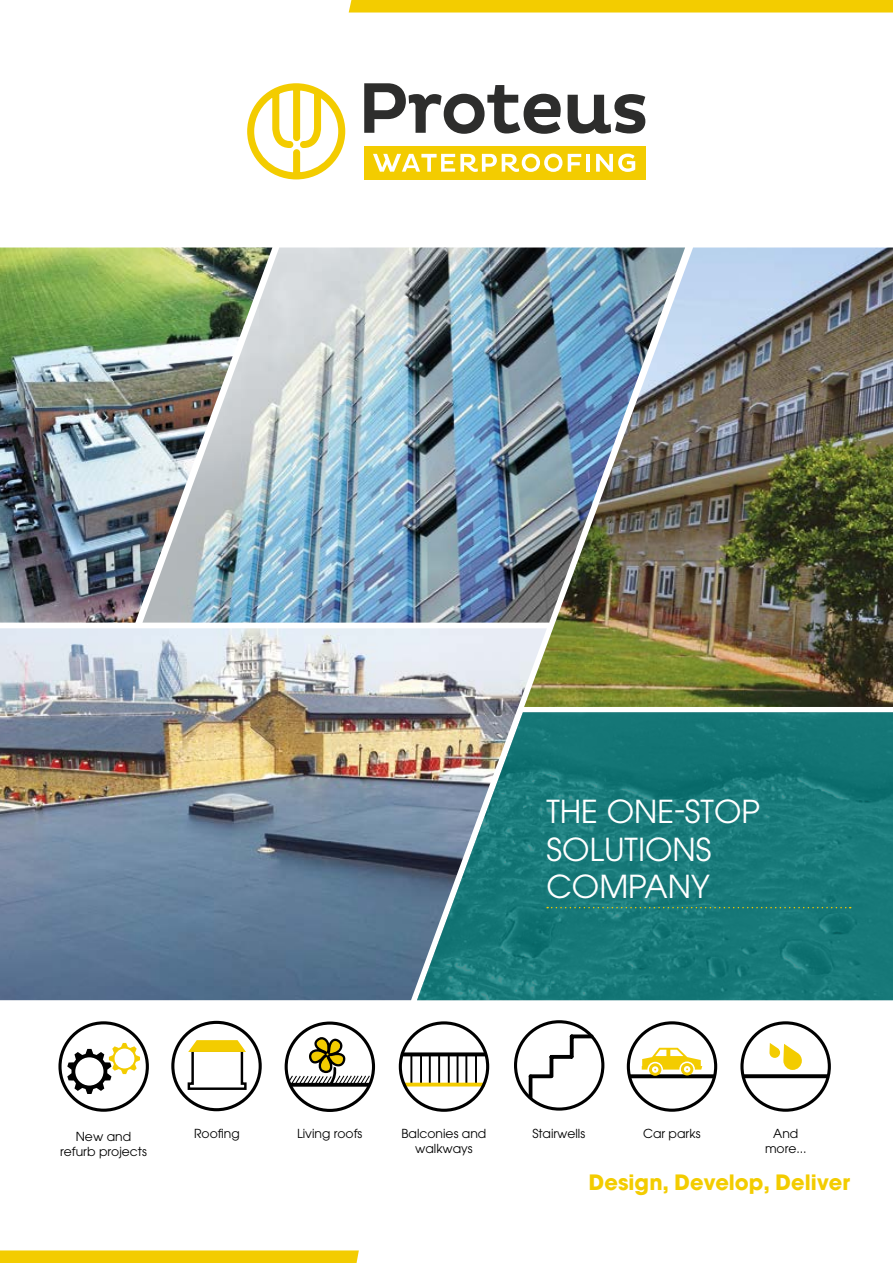
<style>
.page{position:relative;width:893px;height:1263px;background:#fff}
.page>*{position:absolute;margin:0;border:0;box-sizing:border-box;transform-origin:0 0}
.t1{font:31.5px/37.8px "ITC Avant Garde Pro";color:#fff}
.t2{font:700 21px "ITC Avant Garde Pro";color:#f3cc00}
.t3{font:12.3px/14.9px "ITC Avant Garde Pro";color:#000;text-align:center}
</style>
<div class="page">
<img style="left:0;top:628px;width:524px;height:372px">
<img style="left:0;top:247px;width:142px;height:376px">
<img style="left:142px;top:247px;width:382px;height:376px">
<img style="left:524px;top:247px;width:369px;height:460px">
<svg style="left:349px;top:0;width:544px;height:13px;background:#f3cd09"></svg>
<hr style="left:410px;top:1054px;width:2px;height:30px;background:#000">
<hr style="left:420px;top:1054px;width:2px;height:30px;background:#000">
<hr style="left:429px;top:1054px;width:2px;height:30px;background:#000">
<hr style="left:438px;top:1054px;width:2px;height:30px;background:#000">
<hr style="left:448px;top:1054px;width:2px;height:30px;background:#000">
<hr style="left:457px;top:1054px;width:1px;height:30px;background:#000">
<hr style="left:465px;top:1054px;width:2px;height:30px;background:#000">
<hr style="left:475px;top:1054px;width:2px;height:30px;background:#000">
<hr style="left:404px;top:1083px;width:81px;height:3px;background:#f3cc00">
<svg style="left:403px;top:1052px;width:82px;height:4px"></svg>
<div style="left:399px;top:1021px;width:90px;height:91px;border:3px solid #000;border-radius:50%"></div>
<svg style="left:531px;top:1074px;width:19px;height:4px"></svg>
<hr style="left:529px;top:1076px;width:3px;height:21px;background:#000">
<svg style="left:551px;top:1055px;width:20px;height:4px"></svg>
<svg style="left:549px;top:1057px;width:4px;height:19px"></svg>
<svg style="left:572px;top:1034px;width:20px;height:4px"></svg>
<svg style="left:570px;top:1036px;width:4px;height:20px"></svg>
<div style="left:514px;top:1020px;width:90px;height:90px;border:3px solid #000;border-radius:50%"></div>
<div style="left:740px;top:1021px;width:91px;height:91px;border:3px solid #000;border-radius:50%"></div>
<svg style="left:769px;top:1043px;width:33px;height:27px"></svg>
<svg style="left:743px;top:1074px;width:85px;height:4px"></svg>
<div style="left:171px;top:1021px;width:91px;height:90px;border:3px solid #000;border-radius:50%"></div>
<svg style="left:187px;top:1040px;width:60px;height:50px"></svg>
<svg style="left:61px;top:1023px;width:87px;height:87px"></svg>
<div style="left:58px;top:1021px;width:91px;height:91px;border:3px solid #000;border-radius:50%"></div>
<svg style="left:67px;top:1043px;width:73px;height:51px"></svg>
<hr style="left:629px;top:1074px;width:86px;height:4px;background:#000">
<div style="left:627px;top:1021px;width:90px;height:91px;border:3px solid #000;border-radius:50%"></div>
<svg style="left:642px;top:1048px;width:60px;height:28px"></svg>
<svg style="left:290px;top:1086px;width:79px;height:1px"></svg>
<div style="left:285px;top:1021px;width:90px;height:91px;border:3px solid #000;border-radius:50%"></div>
<svg style="left:287px;top:1037px;width:84px;height:49px"></svg>
<img style="left:417px;top:712px;width:476px;height:288px">
<svg style="left:547px;top:907px;width:304px;height:1px"></svg>
<svg style="left:0;top:1250px;width:359px;height:13px;background:#f3ce0a"></svg>
<div style="left:364px;top:146px;width:281px;height:34px;background:#f3cc00"></div>
<svg style="left:364px;top:83px;width:197px;height:51px"></svg>
<svg style="left:568px;top:94px;width:77px;height:39px"></svg>
<svg style="left:373px;top:154px;width:189px;height:18px"></svg>
<svg style="left:568px;top:154px;width:13px;height:18px"></svg>
<hr style="left:586px;top:154px;width:4px;height:18px;background:#fff">
<svg style="left:596px;top:154px;width:39px;height:18px"></svg>
<svg style="left:247px;top:83px;width:98px;height:96px"></svg>
<h1 class="t1" style="left:546px;top:792px;width:215px">THE ONE-STOP<br>SOLUTIONS<br>COMPANY</h1>
<p class="t3" style="left:76px;top:1129px;width:57px">New and</p>
<p class="t3" style="left:532px;top:1125px;width:54px">Stairwells</p>
<p class="t3" style="left:60px;top:1144px;width:88px">refurb projects</p>
<p class="t3" style="left:194px;top:1125px;width:47px">Roofing</p>
<p class="t3" style="left:643px;top:1125px;width:59px">Car parks</p>
<p class="t3" style="left:765px;top:1125px;width:43px">And more...</p>
<p class="t3" style="left:297px;top:1125px;width:67px">Living roofs</p>
<p class="t3" style="left:401px;top:1125px;width:86px">Balconies and walkways</p>
<h2 class="t2" style="left:589px;top:1168px;width:263px">Design, Develop, Deliver</h2>
</div>
